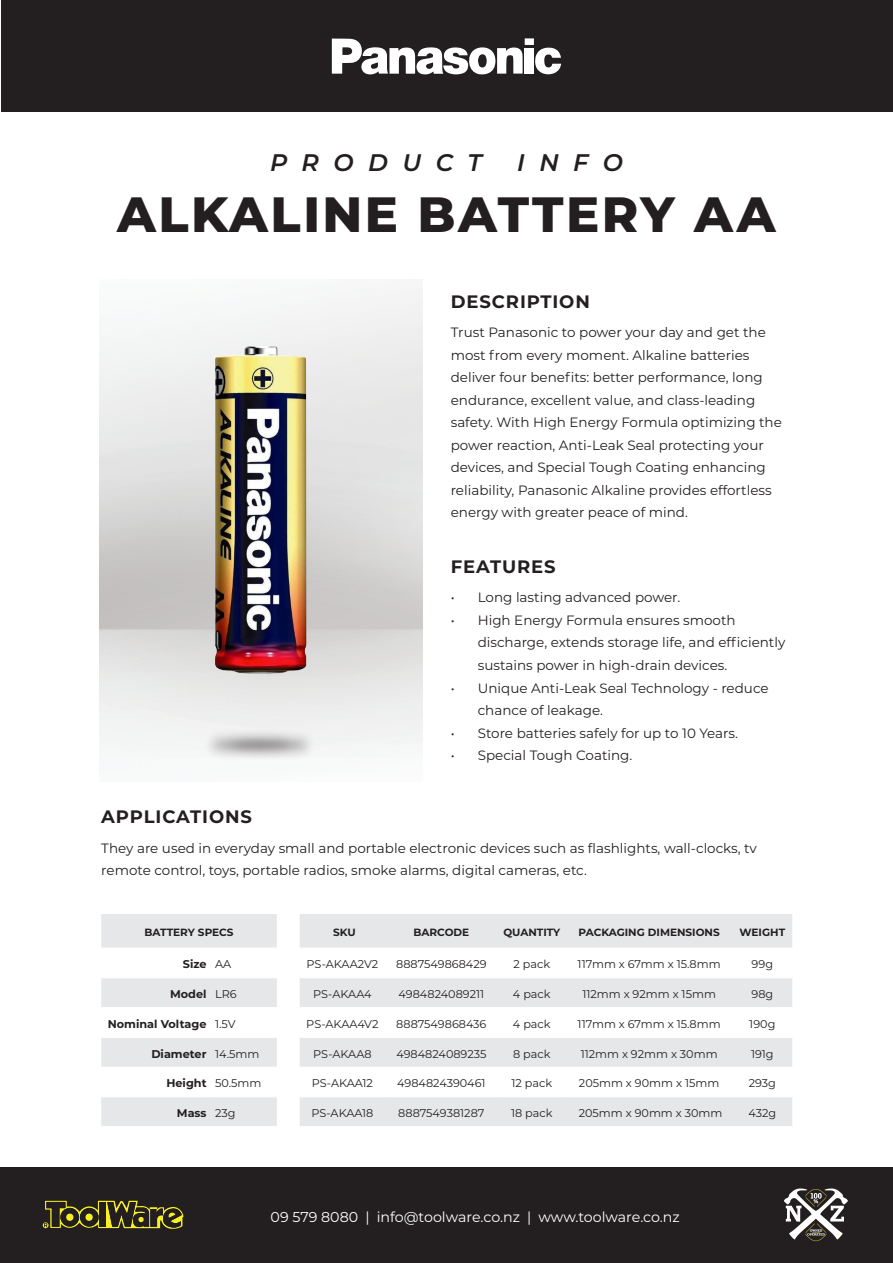
<style>
.page{position:relative;width:893px;height:1263px;background:#fff}
.page>*{position:absolute;margin:0;border:0;box-sizing:border-box;transform-origin:0 0}
.t1{font:800 49.5px "Montserrat";letter-spacing:.05em;color:#231f20}
.t2{font:italic 600 24px "Montserrat";letter-spacing:.6em;color:#231f20}
.t3{font:700 18px "Montserrat";letter-spacing:.05em;color:#231f20}
.t4{font:14.25px "Montserrat";color:#fff}
.Body_Text{font:13.5px/22.5px "Montserrat";color:#231f20}
.Body_Text-2{font:11.25px "Montserrat";color:#231f20}
.Body_Text-3{font:700 11.25px "Montserrat";color:#231f20}
.Bullet_Point{font:700 10.5px "Montserrat";color:#231f20}
</style>
<div class="page">
<div style="left:0;top:1167px;width:893px;height:96px;background:#231f20"></div>
<svg style="left:43px;top:1200px;width:141px;height:29px"></svg>
<svg style="left:784px;top:1188px;width:64px;height:53px"></svg>
<div style="left:1px;top:1px;width:891px;height:111px;background:#231f20"></div>
<svg style="left:332px;top:38px;width:229px;height:37px"></svg>
<img style="left:196px;top:330px;width:129px;height:360px">
<svg style="left:300px;top:914px;width:492px;height:212px;fill:#e6e7e9"></svg>
<hr style="left:300px;top:948px;width:85px;height:1px;background:#fff">
<hr style="left:385px;top:948px;width:113px;height:1px;background:#fff">
<hr style="left:498px;top:948px;width:68px;height:1px;background:#fff">
<hr style="left:566px;top:948px;width:166px;height:1px;background:#fff">
<hr style="left:732px;top:948px;width:60px;height:1px;background:#fff">
<hr style="left:300px;top:977px;width:85px;height:1px;background:#fff">
<hr style="left:385px;top:977px;width:113px;height:1px;background:#fff">
<hr style="left:498px;top:977px;width:68px;height:1px;background:#fff">
<hr style="left:566px;top:977px;width:166px;height:1px;background:#fff">
<hr style="left:732px;top:977px;width:60px;height:1px;background:#fff">
<hr style="left:300px;top:1007px;width:85px;height:1px;background:#fff">
<hr style="left:385px;top:1007px;width:113px;height:1px;background:#fff">
<hr style="left:498px;top:1007px;width:68px;height:1px;background:#fff">
<hr style="left:566px;top:1007px;width:166px;height:1px;background:#fff">
<hr style="left:732px;top:1007px;width:60px;height:1px;background:#fff">
<hr style="left:300px;top:1037px;width:85px;height:1px;background:#fff">
<hr style="left:385px;top:1037px;width:113px;height:1px;background:#fff">
<hr style="left:498px;top:1037px;width:68px;height:1px;background:#fff">
<hr style="left:566px;top:1037px;width:166px;height:1px;background:#fff">
<hr style="left:732px;top:1037px;width:60px;height:1px;background:#fff">
<hr style="left:300px;top:1067px;width:85px;height:1px;background:#fff">
<hr style="left:385px;top:1067px;width:113px;height:1px;background:#fff">
<hr style="left:498px;top:1067px;width:68px;height:1px;background:#fff">
<hr style="left:566px;top:1067px;width:166px;height:1px;background:#fff">
<hr style="left:732px;top:1067px;width:60px;height:1px;background:#fff">
<hr style="left:300px;top:1096px;width:85px;height:1px;background:#fff">
<hr style="left:385px;top:1096px;width:113px;height:1px;background:#fff">
<hr style="left:498px;top:1096px;width:68px;height:1px;background:#fff">
<hr style="left:566px;top:1096px;width:166px;height:1px;background:#fff">
<hr style="left:732px;top:1096px;width:60px;height:1px;background:#fff">
<svg style="left:101px;top:914px;width:176px;height:212px"></svg>
<hr style="left:101px;top:948px;width:110px;height:1px;background:#fff">
<hr style="left:211px;top:948px;width:66px;height:1px;background:#fff">
<hr style="left:101px;top:977px;width:110px;height:1px;background:#fff">
<hr style="left:211px;top:977px;width:66px;height:1px;background:#fff">
<hr style="left:101px;top:1007px;width:110px;height:1px;background:#fff">
<hr style="left:211px;top:1007px;width:66px;height:1px;background:#fff">
<hr style="left:101px;top:1037px;width:110px;height:1px;background:#fff">
<hr style="left:211px;top:1037px;width:66px;height:1px;background:#fff">
<hr style="left:101px;top:1067px;width:110px;height:1px;background:#fff">
<hr style="left:211px;top:1067px;width:66px;height:1px;background:#fff">
<hr style="left:101px;top:1096px;width:110px;height:1px;background:#fff">
<hr style="left:211px;top:1096px;width:66px;height:1px;background:#fff">
<p class="t2" style="left:270px;top:145px;width:213px">PRODUCT</p>
<p class="t2" style="left:517px;top:145px;width:107px">INFO</p>
<p class="t1" style="left:117px;top:178px;width:660px">ALKALINE BATTERY AA</p>
<p class="t3" style="left:451px;top:288px;width:141px">DESCRIPTION</p>
<p class="Body_Text" style="left:451px;top:321px;width:333px">Trust Panasonic to power your day and get the most from every moment. Alkaline batteries deliver four benefits: better performance, long endurance, excellent value, and class-leading safety. With High Energy Formula optimizing the power reaction, Anti-Leak Seal protecting your devices, and Special Tough Coating enhancing reliability, Panasonic Alkaline provides effortless energy with greater peace of mind.</p>
<p class="t3" style="left:451px;top:553px;width:106px">FEATURES</p>
<p class="t3" style="left:101px;top:804px;width:152px">APPLICATIONS</p>
<p class="Body_Text" style="left:451px;top:586px;width:231px">• Long lasting advanced power.</p>
<p class="Body_Text" style="left:478px;top:608px;width:309px;text-indent:-27px">• High Energy Formula ensures smooth discharge, extends storage life, and efficiently sustains power in high-drain devices.</p>
<p class="Body_Text" style="left:478px;top:676px;width:292px;text-indent:-27px">• Unique Anti-Leak Seal Technology - reduce chance of leakage.</p>
<p class="Body_Text" style="left:451px;top:721px;width:289px">• Store batteries safely for up to 10 Years.</p>
<p class="Body_Text" style="left:451px;top:743px;width:183px">• Special Tough Coating.</p>
<p class="Body_Text" style="left:101px;top:836px;width:657px">They are used in everyday small and portable electronic devices such as flashlights, wall-clocks, tv remote control, toys, portable radios, smoke alarms, digital cameras, etc.</p>
<p class="Bullet_Point" style="left:144px;top:925px;width:91px">BATTERY SPECS</p>
<p class="Body_Text-3" style="left:183px;top:956px;width:25px">Size</p>
<p class="Body_Text-2" style="left:215px;top:957px;width:18px">AA</p>
<p class="Body_Text-3" style="left:170px;top:986px;width:38px">Model</p>
<p class="Body_Text-2" style="left:215px;top:986px;width:23px">LR6</p>
<p class="Body_Text-3" style="left:108px;top:1016px;width:100px">Nominal Voltage</p>
<p class="Body_Text-2" style="left:215px;top:1016px;width:22px">1.5V</p>
<p class="Body_Text-3" style="left:151px;top:1045px;width:57px">Diameter</p>
<p class="Body_Text-2" style="left:215px;top:1046px;width:46px">14.5mm</p>
<p class="Body_Text-3" style="left:166px;top:1075px;width:42px">Height</p>
<p class="Body_Text-2" style="left:215px;top:1076px;width:48px">50.5mm</p>
<p class="Body_Text-3" style="left:177px;top:1105px;width:31px">Mass</p>
<p class="Body_Text-2" style="left:215px;top:1105px;width:22px">23g</p>
<p class="Bullet_Point" style="left:333px;top:925px;width:24px">SKU</p>
<p class="Bullet_Point" style="left:413px;top:925px;width:57px">BARCODE</p>
<p class="Bullet_Point" style="left:503px;top:925px;width:58px">QUANTITY</p>
<p class="Bullet_Point" style="left:578px;top:925px;width:143px">PACKAGING DIMENSIONS</p>
<p class="Bullet_Point" style="left:739px;top:925px;width:47px">WEIGHT</p>
<p class="Body_Text-2" style="left:306px;top:957px;width:73px">PS-AKAA2V2</p>
<p class="Body_Text-2" style="left:396px;top:957px;width:92px">8887549868429</p>
<p class="Body_Text-2" style="left:513px;top:957px;width:38px">2 pack</p>
<p class="Body_Text-2" style="left:578px;top:957px;width:145px">117mm x 67mm x 15.8mm</p>
<p class="Body_Text-2" style="left:752px;top:957px;width:23px">99g</p>
<p class="Body_Text-2" style="left:313px;top:986px;width:60px">PS-AKAA4</p>
<p class="Body_Text-2" style="left:399px;top:986px;width:87px">4984824089211</p>
<p class="Body_Text-2" style="left:513px;top:986px;width:39px">4 pack</p>
<p class="Body_Text-2" style="left:582px;top:986px;width:135px">112mm x 92mm x 15mm</p>
<p class="Body_Text-2" style="left:751px;top:986px;width:23px">98g</p>
<p class="Body_Text-2" style="left:306px;top:1016px;width:74px">PS-AKAA4V2</p>
<p class="Body_Text-2" style="left:396px;top:1016px;width:92px">8887549868436</p>
<p class="Body_Text-2" style="left:513px;top:1016px;width:39px">4 pack</p>
<p class="Body_Text-2" style="left:578px;top:1016px;width:145px">117mm x 67mm x 15.8mm</p>
<p class="Body_Text-2" style="left:749px;top:1016px;width:28px">190g</p>
<p class="Body_Text-2" style="left:313px;top:1046px;width:60px">PS-AKAA8</p>
<p class="Body_Text-2" style="left:396px;top:1046px;width:92px">4984824089235</p>
<p class="Body_Text-2" style="left:513px;top:1046px;width:39px">8 pack</p>
<p class="Body_Text-2" style="left:581px;top:1046px;width:138px">112mm x 92mm x 30mm</p>
<p class="Body_Text-2" style="left:751px;top:1046px;width:24px">191g</p>
<p class="Body_Text-2" style="left:312px;top:1076px;width:63px">PS-AKAA12</p>
<p class="Body_Text-2" style="left:397px;top:1076px;width:90px">4984824390461</p>
<p class="Body_Text-2" style="left:511px;top:1076px;width:42px">12 pack</p>
<p class="Body_Text-2" style="left:579px;top:1076px;width:142px">205mm x 90mm x 15mm</p>
<p class="Body_Text-2" style="left:749px;top:1076px;width:29px">293g</p>
<p class="Body_Text-2" style="left:311px;top:1105px;width:64px">PS-AKAA18</p>
<p class="Body_Text-2" style="left:398px;top:1105px;width:88px">8887549381287</p>
<p class="Body_Text-2" style="left:511px;top:1105px;width:43px">18 pack</p>
<p class="Body_Text-2" style="left:579px;top:1105px;width:145px">205mm x 90mm x 30mm</p>
<p class="Body_Text-2" style="left:749px;top:1105px;width:29px">432g</p>
<p class="t4" style="left:271px;top:1207px;width:411px">09 579 8080 | info@toolware.co.nz | www.toolware.co.nz</p>
</div>
